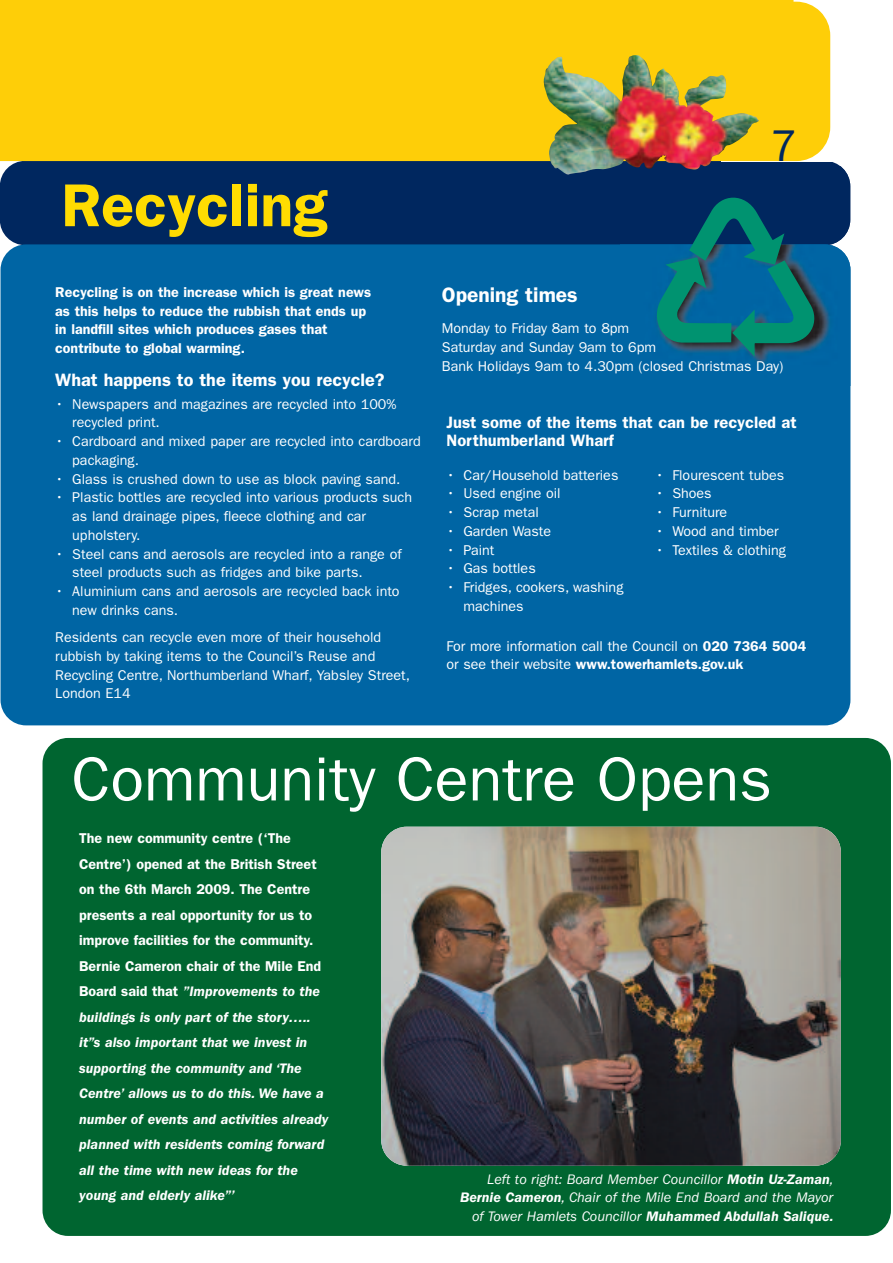
<style>
.page{position:relative;width:893px;height:1263px;background:#fff}
.page>*{position:absolute;margin:0;border:0;box-sizing:border-box;transform-origin:0 0}
.t1{font:62.55px "Franklin Gothic LT";color:#fff}
.t2{font:600 60.75px "Franklin Gothic LT";color:#ffdc01}
.t3{font:44.55px "Franklin Gothic LT";color:#00275f}
.t4{font:600 21px "Franklin Gothic LT";color:#fff}
.t5{font:600 18px "Franklin Gothic LT";color:#fff}
.t6{font:600 16.5px/18px "Franklin Gothic LT";color:#fff}
.t7{font:14.25px/18.8px "Franklin Gothic LT";color:#fff}
.t8{font:italic 600 14.25px/25.5px "Franklin Gothic LT";color:#fff}
.t9{font:600 14.25px/18.8px "Franklin Gothic LT";color:#fff}
.t10{font:italic 14.25px/18.8px "Franklin Gothic LT";color:#fff;text-align:right}
.s1{font-weight:600}
.s2{font-style:normal}
</style>
<div class="page">
<div style="left:0;top:161px;width:850px;height:84px;background:#00275f;border-radius:26px"></div>
<div style="left:0;top:0;width:830px;height:161px;background:#fece08"></div>
<img style="left:543px;top:55px;width:216px;height:120px">
<div style="left:1px;top:244px;width:849px;height:481px;background:#0065a4;border-radius:26px"></div>
<img style="left:621px;top:244px;width:229px;height:120px">
<svg style="left:657px;top:198px;width:157px;height:159px"></svg>
<div style="left:43px;top:738px;width:848px;height:498px;background:#006530;border-radius:26px"></div>
<img style="left:381px;top:827px;width:460px;height:339px">
<h2 class="t2" style="left:61px;top:184px;width:268px">Recycling</h2>
<p class="t9" style="left:55px;top:284px;width:317px">Recycling is on the increase which is great news as this helps to reduce the rubbish that ends up in landfill sites which produces gases that contribute to global warming.</p>
<p class="t5" style="left:55px;top:373px;width:331px">What happens to the items you recycle?</p>
<p class="t7" style="left:72px;top:396px;width:326px;text-indent:-17px">• Newspapers and magazines are recycled into 100% recycled print.</p>
<p class="t7" style="left:72px;top:433px;width:350px;text-indent:-17px">• Cardboard and mixed paper are recycled into cardboard packaging.</p>
<p class="t7" style="left:55px;top:471px;width:347px">• Glass is crushed down to use as block paving sand.</p>
<p class="t7" style="left:72px;top:489px;width:341px;text-indent:-17px">• Plastic bottles are recycled into various products such as land drainage pipes, fleece clothing and car upholstery.</p>
<p class="t7" style="left:72px;top:546px;width:331px;text-indent:-17px">• Steel cans and aerosols are recycled into a range of steel products such as fridges and bike parts.</p>
<p class="t7" style="left:72px;top:583px;width:329px;text-indent:-17px">• Aluminium cans and aerosols are recycled back into new drinks cans.</p>
<p class="t7" style="left:55px;top:629px;width:356px">Residents can recycle even more of their household rubbish by taking items to the Council’s Reuse and Recycling Centre, Northumberland Wharf, Yabsley Street, London E14</p>
<h3 class="t3" style="left:770px;top:130px;width:28px">7</h3>
<h3 class="t4" style="left:442px;top:287px;width:137px">Opening times</h3>
<p class="t7" style="left:442px;top:320px;width:343px">Monday to Friday 8am to 8pm<br>Saturday and Sunday 9am to 6pm<br>Bank Holidays 9am to 4.30pm (closed Christmas Day)</p>
<p class="t6" style="left:446px;top:415px;width:352px">Just some of the items that can be recycled at<br>Northumberland Wharf</p>
<p class="t7" style="left:446px;top:466px;width:173px">• Car/Household batteries</p>
<p class="t7" style="left:446px;top:485px;width:116px">• Used engine oil</p>
<p class="t7" style="left:446px;top:504px;width:94px">• Scrap metal</p>
<p class="t7" style="left:446px;top:523px;width:106px">• Garden Waste</p>
<p class="t7" style="left:446px;top:541px;width:50px">• Paint</p>
<p class="t7" style="left:446px;top:560px;width:91px">• Gas bottles</p>
<p class="t7" style="left:463px;top:579px;width:161px;text-indent:-17px">• Fridges, cookers, washing machines</p>
<p class="t7" style="left:655px;top:466px;width:130px">• Flourescent tubes</p>
<p class="t7" style="left:655px;top:485px;width:58px">• Shoes</p>
<p class="t7" style="left:655px;top:504px;width:73px">• Furniture</p>
<p class="t7" style="left:655px;top:523px;width:125px">• Wood and timber</p>
<p class="t7" style="left:655px;top:541px;width:132px">• Textiles &amp; clothing</p>
<p class="t7" style="left:446px;top:637px;width:361px">For more information call the Council on <span class="s1">020 7364 5004 </span>or see their website <span class="s1">www.towerhamlets.gov.uk</span></p>
<h1 class="t1" style="left:72px;top:757px;width:702px">Community Centre Opens</h1>
<p class="t8" style="left:79px;top:827px;width:251px"><span class="s2">The new community centre (‘The Centre’) opened at the British Street on the 6th March 2009. The Centre presents a real opportunity for us to improve facilities for the community.<br>Bernie Cameron chair of the Mile End Board said that</span> ”Improvements to the buildings is only part of the story….. it’’s also important that we invest in supporting the community and ‘The Centre’ allows us to do this. We have a number of events and activities already planned with residents coming forward all the time with new ideas for the young and elderly alike”’</p>
<p class="t10" style="left:460px;top:1171px;width:375px">Left to right: Board Member Councillor <span class="s1">Motin Uz-Zaman</span>,<br><span class="s1">Bernie Cameron</span>, Chair of the Mile End Board and the Mayor of Tower Hamlets Councillor <span class="s1">Muhammed Abdullah Salique.</span></p>
</div>
